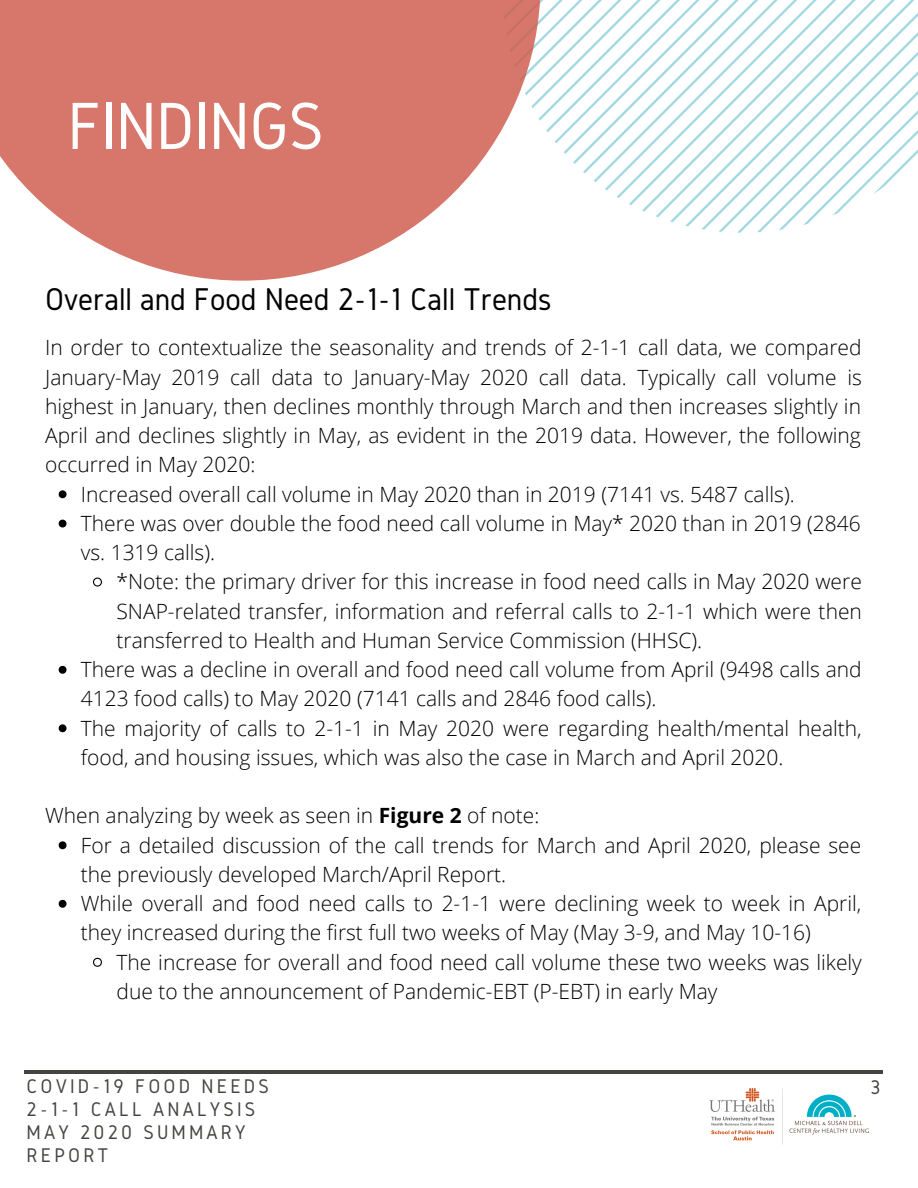
<style>
.page{position:relative;width:918px;height:1188px;background:#fff}
.page>*{position:absolute;margin:0;border:0;box-sizing:border-box;transform-origin:0 0}
.t1{font:69.3px "Gidole";letter-spacing:-.01em;color:#fff}
.t2{font:32.7px "Gidole";color:#000}
.t3{font:300 21px/29.2px "Open Sans";color:#000}
.t4{font:20.55px/23px "Gidole";letter-spacing:.15em;color:#444440}
.s1{font-weight:700}
</style>
<div class="page">
<svg style="left:541px;top:0;width:377px;height:233px"></svg>
<hr style="left:24px;top:1071px;width:859px;height:3px;background:#444440">
<svg style="left:0;top:0;width:541px;height:281px;fill:#d7766b"></svg>
<img style="left:709px;top:1088px;width:160px;height:57px">
<svg style="left:59px;top:490px;width:8px;height:8px"></svg>
<svg style="left:59px;top:520px;width:8px;height:7px"></svg>
<svg style="left:93px;top:577px;width:9px;height:10px"></svg>
<svg style="left:59px;top:666px;width:8px;height:8px"></svg>
<svg style="left:59px;top:724px;width:8px;height:8px"></svg>
<svg style="left:59px;top:841px;width:8px;height:8px"></svg>
<svg style="left:59px;top:900px;width:8px;height:8px"></svg>
<svg style="left:93px;top:957px;width:9px;height:10px"></svg>
<h1 class="t1" style="left:67px;top:88px;width:258px">FINDINGS</h1>
<h2 class="t2" style="left:45px;top:282px;width:508px">Overall and Food Need 2-1-1 Call Trends</h2>
<p class="t3" style="left:45px;top:333px;width:818px;text-align:justify">In order to contextualize the seasonality and trends of 2-1-1 call data, we compared January-May 2019 call data to January-May 2020 call data. Typically call volume is highest in January, then declines monthly through March and then increases slightly in April and declines slightly in May, as evident in the 2019 data. However, the following occurred in May 2020:</p>
<p class="t3" style="left:81px;top:479px;width:782px">Increased overall call volume in May 2020 than in 2019 (7141 vs. 5487 calls).<br>There was over double the food need call volume in May* 2020 than in 2019 (2846 vs. 1319 calls).</p>
<p class="t3" style="left:117px;top:567px;width:747px">*Note: the primary driver for this increase in food need calls in May 2020 were</p>
<p class="t3" style="left:117px;top:596px;width:747px">SNAP-related transfer, information and referral calls to 2-1-1 which were then</p>
<p class="t3" style="left:117px;top:625px;width:587px">transferred to Health and Human Service Commission (HHSC).</p>
<p class="t3" style="left:81px;top:654px;width:782px">There was a decline in overall and food need call volume from April (9498 calls and</p>
<p class="t3" style="left:81px;top:684px;width:577px">4123 food calls) to May 2020 (7141 calls and 2846 food calls).</p>
<p class="t3" style="left:81px;top:713px;width:782px">The majority of calls to 2-1-1 in May 2020 were regarding health/mental health,</p>
<p class="t3" style="left:81px;top:742px;width:704px">food, and housing issues, which was also the case in March and April 2020.</p>
<p class="t3" style="left:45px;top:801px;width:496px">When analyzing by week as seen in <span class="s1">Figure 2</span> of note:</p>
<p class="t3" style="left:81px;top:830px;width:782px">For a detailed discussion of the call trends for March and April 2020, please see the previously developed March/April Report.<br>While overall and food need calls to 2-1-1 were declining week to week in April, they increased during the first full two weeks of May (May 3-9, and May 10-16)</p>
<p class="t3" style="left:117px;top:947px;width:747px">The increase for overall and food need call volume these two weeks was likely due to the announcement of Pandemic-EBT (P-EBT) in early May</p>
<p class="t4" style="left:27px;top:1074px;width:244px">COVID-19 FOOD NEEDS<br>2-1-1 CALL ANALYSIS<br>MAY 2020 SUMMARY<br>REPORT</p>
<p class="t4" style="left:871px;top:1075px;width:11px">3</p>
</div>
